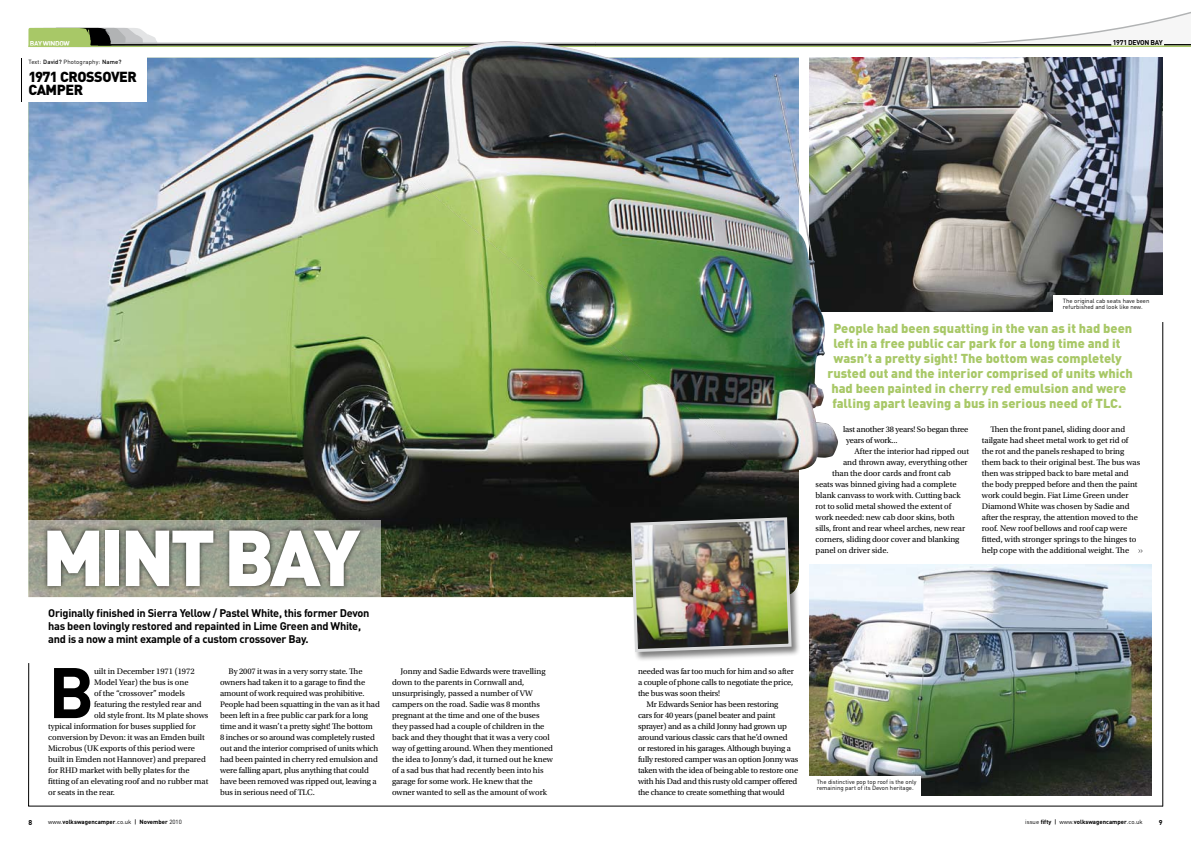
<style>
.page{position:relative;width:1191px;height:842px;background:#fff}
.page>*{position:absolute;margin:0;border:0;box-sizing:border-box;transform-origin:0 0}
.t1{font:900 77.9px "DIN";letter-spacing:-.06em;color:#fff}
.t2{font:700 70.3px "DIN";color:#000}
.t3{font:900 14.4px/13px "DIN";letter-spacing:-.03em;color:#000}
.t4{font:900 12.8px/15px "DIN";color:#a8c867;text-align:center}
.t5{font:700 11px/13px "DIN";letter-spacing:-.025em;color:#000}
.t6{font:8.5px/11px "Utopia Std";letter-spacing:-.01em;color:#000}
.t7{font:700 7px "DIN";letter-spacing:-.04em;color:#000}
.t8{font:700 7px "DIN";letter-spacing:-.05em;color:#fff}
.t9{font:6px/6px "DIN";color:#000}
.t10{font:700 6px "DIN";color:#000}
.t11{font:6px "DIN";letter-spacing:.02em;color:#000}
.s1{font-weight:500}
.s2{font-weight:400}
</style>
<div class="page">
<svg style="left:28px;top:663px;width:1134px;height:143px"></svg>
<hr style="left:1162px;top:322px;width:1px;height:484px;background:#000">
<svg style="left:28px;top:12px;width:1163px;height:35px"></svg>
<hr style="left:1164px;top:44px;width:27px;height:2px;background:#000">
<hr style="left:595px;top:46px;width:596px;height:1px;background:#a8c867">
<img style="left:810px;top:564px;width:341px;height:231px">
<img style="left:28px;top:58px;width:771px;height:539px">
<hr style="left:98px;top:44px;width:1013px;height:2px;background:#000">
<svg style="left:28px;top:520px;width:353px;height:78px;background:#a4a798"></svg>
<svg style="left:1138px;top:549px;width:4px;height:4px"></svg>
<div style="left:11px;top:54px;width:136px;height:48px;background:#fff"></div>
<hr style="left:21px;top:58px;width:1px;height:44px;background:#000">
<div style="left:43px;top:525px;width:322px;height:66px;background:#000;opacity:.75"></div>
<img style="left:839px;top:58px;width:323px;height:253px">
<div style="left:808px;top:776px;width:112px;height:20px;background:#fff"></div>
<div style="left:1053px;top:296px;width:112px;height:20px;background:#fff"></div>
<div style="left:629px;top:516px;width:171px;height:145px;background:#000;opacity:.5"></div>
<img style="left:629px;top:516px;width:164px;height:138px">
<img style="left:335px;top:41px;width:504px;height:431px">
<p class="t8" style="left:30px;top:38px;width:41px">Bay win dow</p>
<p class="t11" style="left:28px;top:58px;width:95px">Text: <span class="s1">David?</span> Photography: <span class="s1">Name?</span></p>
<h3 class="t3" style="left:28px;top:70px;width:110px">1971 CROSSOVER<br>CAMPER</h3>
<p class="t7" style="left:1112px;top:38px;width:47px">1971 DEVON BAY</p>
<h1 class="t1" style="left:42px;top:506px;width:320px">MINT BAY</h1>
<p class="t5" style="left:48px;top:606px;width:323px">Originally finished in Sierra Yellow / Pastel White, this former Devon has been lovingly restored and repainted in Lime Green and White, and is a now a mint example of a custom crossover Bay.</p>
<h2 class="t2" style="left:48px;top:647px;width:48px">B</h2>
<p class="t6" style="left:94px;top:666px;width:102px">uilt in December 1971 (1972</p>
<p class="t6" style="left:94px;top:677px;width:96px">Model Year) the bus is one</p>
<p class="t6" style="left:94px;top:688px;width:92px">of the “crossover” models</p>
<p class="t6" style="left:94px;top:699px;width:109px">featuring the restyled rear and</p>
<p class="t6" style="left:94px;top:710px;width:116px">old style front. Its M plate shows</p>
<p class="t6" style="left:48px;top:721px;width:149px">typical information for buses supplied for</p>
<p class="t6" style="left:48px;top:732px;width:158px">conversion by Devon: it was an Emden built</p>
<p class="t6" style="left:48px;top:743px;width:148px">Microbus (UK exports of this period were</p>
<p class="t6" style="left:48px;top:754px;width:159px">built in Emden not Hannover) and prepared</p>
<p class="t6" style="left:48px;top:765px;width:143px">for RHD market with belly plates for the</p>
<p class="t6" style="left:48px;top:776px;width:162px">fitting of an elevating roof and no rubber mat</p>
<p class="t6" style="left:48px;top:787px;width:68px">or seats in the rear.</p>
<p class="t7" style="left:28px;top:818px;width:5px">8</p>
<p class="t10" style="left:48px;top:818px;width:135px"><span class="s2">www.</span>volkswagencamper<span class="s2">.co.uk</span> <span class="s1">|</span> November <span class="s2">2010</span></p>
<p class="t6" style="left:220px;top:666px;width:161px;text-indent:8px">By 2007 it was in a very sorry state. The owners had taken it to a garage to find the amount of work required was prohibitive.<br>People had been squatting in the van as it had been left in a free public car park for a long time and it wasn’t a pretty sight! The bottom<br>8 inches or so around was completely rusted out and the interior comprised of units which had been painted in cherry red emulsion and were falling apart, plus anything that could have been removed was ripped out, leaving a bus in serious need of TLC.</p>
<p class="t6" style="left:638px;top:666px;width:157px">needed was far too much for him and so after</p>
<p class="t6" style="left:392px;top:666px;width:162px;text-indent:8px">Jonny and Sadie Edwards were travelling down to the parents in Cornwall and, unsurprisingly, passed a number of VW campers on the road. Sadie was 8 months pregnant at the time and one of the buses they passed had a couple of children in the back and they thought that it was a very cool way of getting around. When they mentioned the idea to Jonny’s dad, it turned out he knew of a sad bus that had recently been into his garage for some work. He knew that the owner wanted to sell as the amount of work</p>
<p class="t6" style="left:638px;top:677px;width:157px">a couple of phone calls to negotiate the price,</p>
<p class="t6" style="left:638px;top:688px;width:84px">the bus was soon theirs!</p>
<p class="t6" style="left:646px;top:699px;width:133px">Mr Edwards Senior has been restoring</p>
<p class="t6" style="left:638px;top:710px;width:139px">cars for 40 years (panel beater and paint</p>
<p class="t6" style="left:638px;top:721px;width:150px">sprayer) and as a child Jonny had grown up</p>
<p class="t6" style="left:638px;top:732px;width:151px">around various classic cars that he’d owned</p>
<p class="t6" style="left:638px;top:743px;width:154px">or restored in his garages. Although buying a</p>
<p class="t6" style="left:638px;top:754px;width:162px">fully restored camper was an option Jonny was</p>
<p class="t6" style="left:638px;top:765px;width:162px">taken with the idea of being able to restore one</p>
<p class="t6" style="left:638px;top:776px;width:161px">with his Dad and this rusty old camper offered</p>
<p class="t6" style="left:638px;top:787px;width:148px">the chance to create something that would</p>
<p class="t9" style="left:1063px;top:298px;width:88px">The original cab seats have been refurbished and look like new.</p>
<p class="t4" style="left:827px;top:320px;width:307px">People had been squatting in the van as it had been left in a free public car park for a long time and it wasn’t a pretty sight! The bottom was completely rusted out and the interior comprised of units which had been painted in cherry red emulsion and were falling apart leaving a bus in serious need of TLC.</p>
<p class="t6" style="left:846px;top:424px;width:124px;text-indent:-3px">last another 38 years! So began three years of work...</p>
<p class="t6" style="left:854px;top:446px;width:116px">After the interior had ripped out</p>
<p class="t6" style="left:843px;top:457px;width:126px">and thrown away, everything other</p>
<p class="t6" style="left:832px;top:468px;width:120px">than the door cards and front cab</p>
<p class="t6" style="left:815px;top:479px;width:142px">seats was binned giving had a complete</p>
<p class="t6" style="left:815px;top:490px;width:147px">blank canvass to work with. Cutting back</p>
<p class="t6" style="left:815px;top:501px;width:137px">rot to solid metal showed the extent of</p>
<p class="t6" style="left:815px;top:512px;width:141px">work needed: new cab door skins, both</p>
<p class="t6" style="left:815px;top:523px;width:151px">sills, front and rear wheel arches, new rear</p>
<p class="t6" style="left:815px;top:534px;width:145px">corners, sliding door cover and blanking</p>
<p class="t6" style="left:815px;top:545px;width:74px">panel on driver side.</p>
<p class="t6" style="left:982px;top:424px;width:160px;text-indent:8px">Then the front panel, sliding door and tailgate had sheet metal work to get rid of the rot and the panels reshaped to bring them back to their original best. The bus was then was stripped back to bare metal and the body prepped before and then the paint work could begin. Fiat Lime Green under Diamond White was chosen by Sadie and after the respray, the attention moved to the roof. New roof bellows and roof cap were fitted, with stronger springs to the hinges to help cope with the additional weight. The</p>
<p class="t9" style="left:816px;top:778px;width:101px">The distinctive pop top roof is the only remaining part of its Devon heritage.</p>
<p class="t10" style="left:1025px;top:818px;width:119px"><span class="s2">issue</span> fifty <span class="s1">|</span> <span class="s2">www.</span>volkswagencamper<span class="s2">.co.uk</span></p>
<p class="t7" style="left:1158px;top:818px;width:5px">9</p>
</div>
